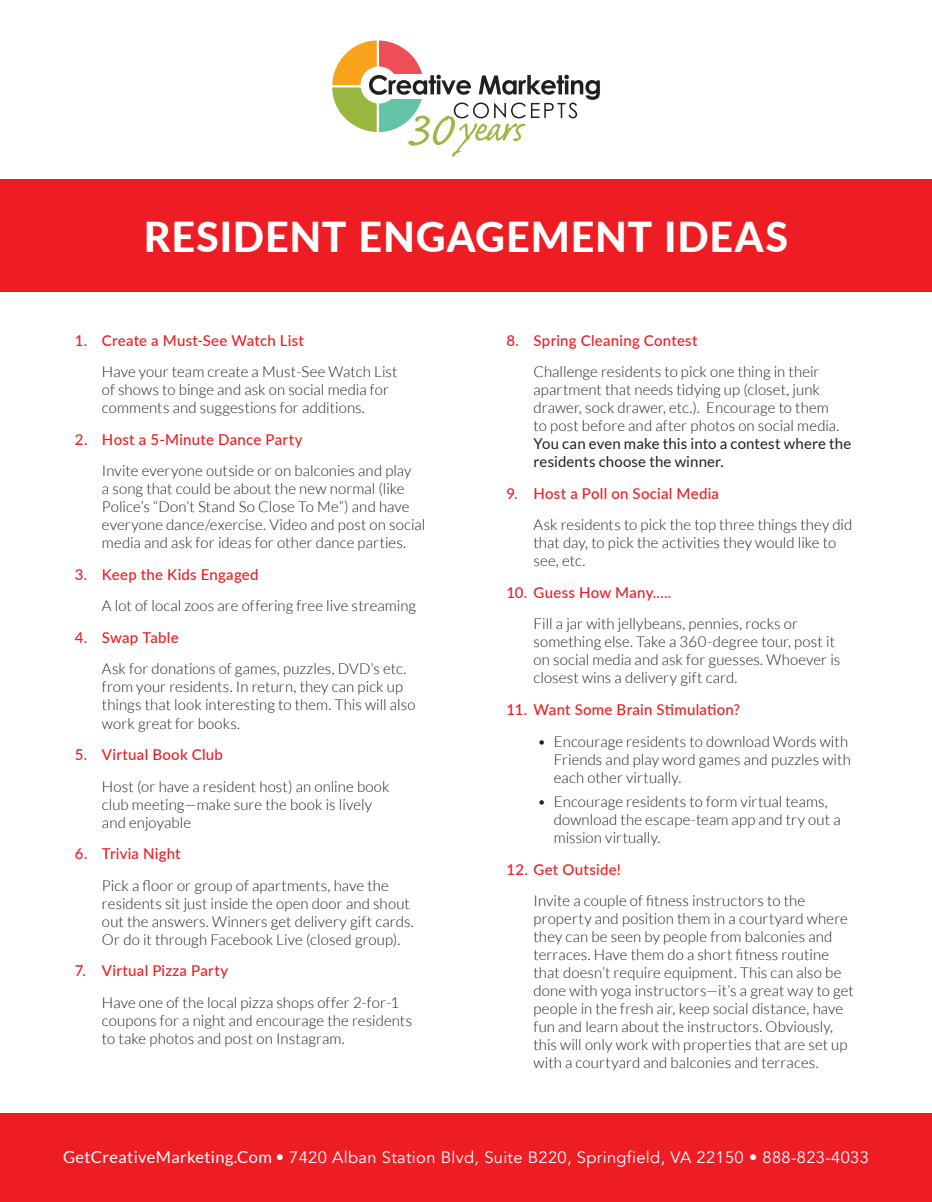
<style>
.page{position:relative;width:932px;height:1202px;background:#fff}
.page>*{position:absolute;margin:0;border:0;box-sizing:border-box;transform-origin:0 0}
.t1{font:63px "Caflisch Script Pro";color:#98b83f}
.t2{font:800 41.25px "Lato";letter-spacing:.02em;color:#fff}
.t3{font:16.5px "Avenir";letter-spacing:.02em;color:#fff}
.t4{font:300 15px/18px "Lato";letter-spacing:.005em;color:#231f20}
.t5{font:500 15px "Lato";letter-spacing:.015em;color:#ee1d23}
.t6{font:15px/18px "Lato";letter-spacing:.01em;color:#231f20}
.s1{font-family:"Lato"}
</style>
<div class="page">
<div style="left:0;top:1113px;width:932px;height:89px;background:#ee1d23"></div>
<div style="left:0;top:179px;width:932px;height:112px;background:#ee1d23"></div>
<svg style="left:332px;top:40px;width:268px;height:117px"></svg>
<h1 class="t1" style="left:405px;top:96px;width:47px">30</h1>
<h2 class="t2" style="left:144px;top:206px;width:645px">RESIDENT ENGAGEMENT IDEAS</h2>
<p class="t5" style="left:75px;top:329px;width:230px">1. Create a Must-See Watch List</p>
<p class="t4" style="left:102px;top:363px;width:297px">Have your team create a Must-See Watch List of shows to binge and ask on social media for comments and suggestions for additions.</p>
<p class="t5" style="left:75px;top:428px;width:229px">2. Host a 5-Minute Dance Party</p>
<p class="t4" style="left:102px;top:462px;width:325px">Invite everyone outside or on balconies and play<br>a song that could be about the new normal (like Police’s “Don’t Stand So Close To Me”) and have everyone dance/exercise. Video and post on social media and ask for ideas for other dance parties.</p>
<p class="t5" style="left:75px;top:563px;width:185px">3. Keep the Kids Engaged</p>
<p class="t4" style="left:102px;top:597px;width:315px">A lot of local zoos are offering free live streaming</p>
<p class="t5" style="left:75px;top:626px;width:105px">4. Swap Table</p>
<p class="t4" style="left:102px;top:660px;width:315px">Ask for donations of games, puzzles, DVD’s etc. from your residents. In return, they can pick up things that look interesting to them. This will also work great for books.</p>
<p class="t5" style="left:75px;top:743px;width:149px">5. Virtual Book Club</p>
<p class="t4" style="left:102px;top:777px;width:289px">Host (or have a resident host) an online book club meeting—make sure the book is lively and enjoyable</p>
<p class="t5" style="left:75px;top:842px;width:107px">6. Trivia Night</p>
<p class="t4" style="left:102px;top:876px;width:313px">Pick a floor or group of apartments, have the residents sit just inside the open door and shout out the answers. Winners get delivery gift cards.<br>Or do it through Facebook Live (closed group).</p>
<p class="t5" style="left:75px;top:959px;width:155px">7. Virtual Pizza Party</p>
<p class="t4" style="left:102px;top:993px;width:311px">Have one of the local pizza shops offer 2-for-1 coupons for a night and encourage the residents to take photos and post on Instagram.</p>
<p class="t5" style="left:506px;top:329px;width:192px">8. Spring Cleaning Contest</p>
<p class="t4" style="left:533px;top:363px;width:307px">Challenge residents to pick one thing in their apartment that needs tidying up (closet, junk drawer, sock drawer, etc.). Encourage to them to post before and after photos on social media.</p>
<p class="t6" style="left:533px;top:435px;width:319px">You can even make this into a contest where the residents choose the winner.</p>
<p class="t5" style="left:506px;top:482px;width:214px">9. Host a Poll on Social Media</p>
<p class="t4" style="left:533px;top:516px;width:320px">Ask residents to pick the top three things they did that day, to pick the activities they would like to see, etc.</p>
<p class="t5" style="left:506px;top:581px;width:166px">10. Guess How Many.....</p>
<p class="t4" style="left:533px;top:615px;width:308px">Fill a jar with jellybeans, pennies, rocks or something else. Take a 360-degree tour, post it on social media and ask for guesses. Whoever is closest wins a delivery gift card.</p>
<p class="t5" style="left:506px;top:698px;width:235px">11. Want Some Brain Stimulation?</p>
<p class="t4" style="left:554px;top:732px;width:298px;text-indent:-16px">• Encourage residents to download Words with<br>Friends and play word games and puzzles with each other virtually.</p>
<p class="t4" style="left:554px;top:793px;width:288px;text-indent:-16px">• Encourage residents to form virtual teams, download the escape-team app and try out a mission virtually.</p>
<p class="t5" style="left:506px;top:858px;width:116px">12. Get Outside!</p>
<p class="t4" style="left:533px;top:892px;width:322px">Invite a couple of fitness instructors to the property and position them in a courtyard where they can be seen by people from balconies and terraces. Have them do a short fitness routine that doesn’t require equipment. This can also be done with yoga instructors—it’s a great way to get people in the fresh air, keep social distance, have fun and learn about the instructors. Obviously, this will only work with properties that are set up with a courtyard and balconies and terraces.</p>
<p class="t3" style="left:63px;top:1147px;width:807px"><span class="s1">GetCreativeMarketing.Com</span> • 7420 Alban Station Blvd, Suite B220, Springfield, VA 22150 • 888-823-4033</p>
</div>
